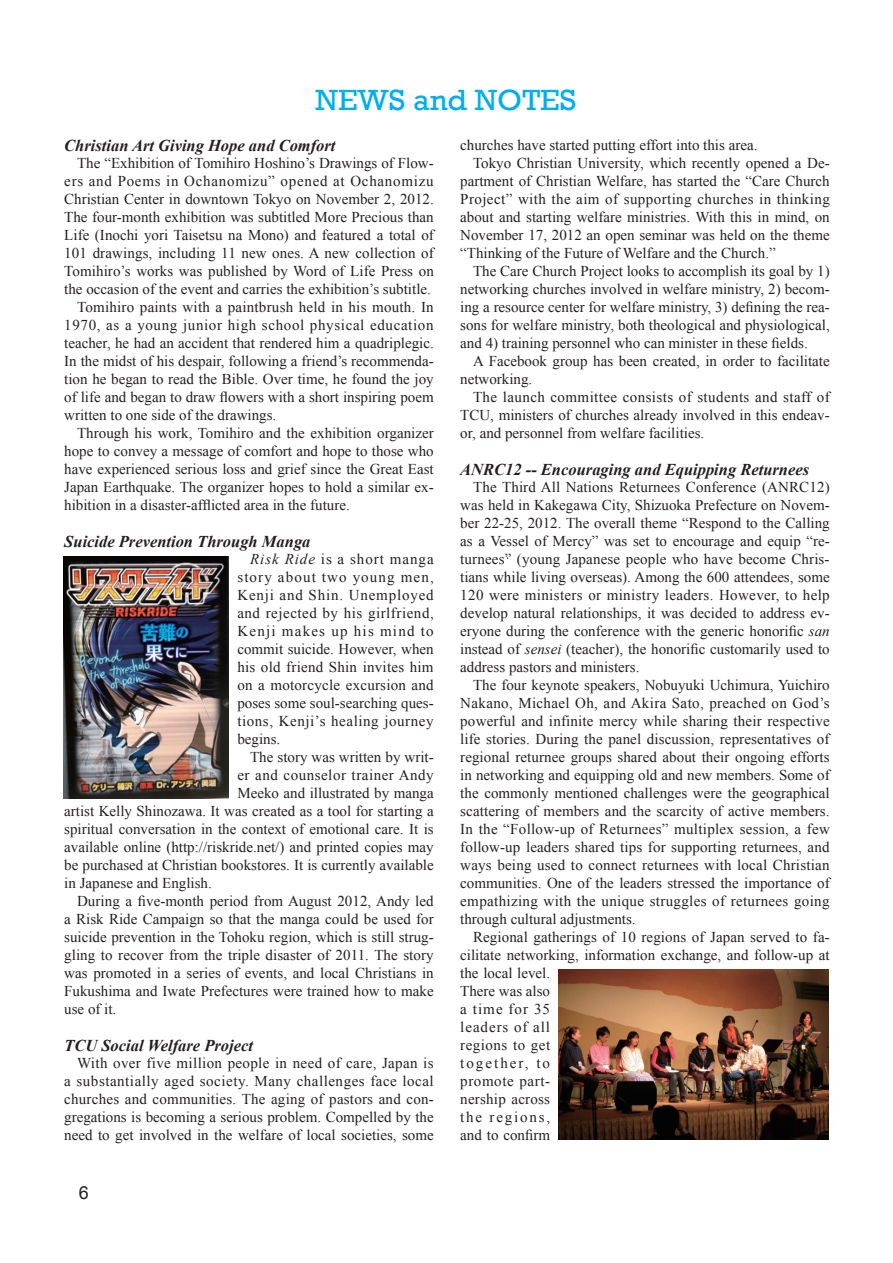
<style>
.page{position:relative;width:893px;height:1263px;background:#fff}
.page>*{position:absolute;margin:0;border:0;box-sizing:border-box;transform-origin:0 0}
.t1{font:30px "Rockwell";color:#00aeef;scale:1.04 1}
.t2{font:18px "Arial";color:#231f20}
.t3{font:italic 700 16.5px "Times New Roman";color:#231f20}
.t4{font:15px/18px "Times New Roman";color:#231f20;text-align:justify}
.t5{font:15px "Times New Roman";letter-spacing:.03em;color:#231f20}
.t6{font:15px "Times New Roman";letter-spacing:.045em;color:#231f20}
.t7{font:15px "Times New Roman";letter-spacing:.05em;color:#231f20}
.t8{font:15px "Times New Roman";letter-spacing:.035em;color:#231f20}
.s1{font-style:italic}
</style>
<div class="page">
<img style="left:63px;top:556px;width:166px;height:243px">
<img style="left:559px;top:969px;width:270px;height:170px">
<h1 class="t1" style="left:316px;top:83px;width:252px">NEWS and NOTES</h1>
<p class="t3" style="left:64px;top:134px;width:273px">Christian Art Giving Hope and Comfort</p>
<p class="t4" style="left:77px;top:153px;width:358px">The “Exhibition of Tomihiro Hoshino’s Drawings of Flow-</p>
<p class="t7" style="left:64px;top:170px;width:371px">ers and Poems in Ochanomizu” opened at Ochanomizu</p>
<p class="t4" style="left:64px;top:189px;width:371px">Christian Center in downtown Tokyo on November 2, 2012.</p>
<p class="t4" style="left:64px;top:207px;width:371px">The four-month exhibition was subtitled More Precious than</p>
<p class="t4" style="left:64px;top:225px;width:371px">Life (Inochi yori Taisetsu na Mono) and featured a total of</p>
<p class="t4" style="left:64px;top:243px;width:371px">101 drawings, including 11 new ones. A new collection of</p>
<p class="t4" style="left:64px;top:261px;width:371px">Tomihiro’s works was published by Word of Life Press on</p>
<p class="t4" style="left:64px;top:279px;width:368px">the occasion of the event and carries the exhibition’s subtitle.</p>
<p class="t4" style="left:77px;top:297px;width:358px">Tomihiro paints with a paintbrush held in his mouth. In</p>
<p class="t6" style="left:64px;top:314px;width:371px">1970, as a young junior high school physical education</p>
<p class="t4" style="left:64px;top:333px;width:371px">teacher, he had an accident that rendered him a quadriplegic.</p>
<p class="t4" style="left:64px;top:351px;width:371px">In the midst of his despair, following a friend’s recommenda-</p>
<p class="t4" style="left:64px;top:369px;width:371px">tion he began to read the Bible. Over time, he found the joy</p>
<p class="t4" style="left:64px;top:387px;width:371px">of life and began to draw flowers with a short inspiring poem</p>
<p class="t4" style="left:64px;top:405px;width:214px">written to one side of the drawings.</p>
<p class="t4" style="left:77px;top:423px;width:358px">Through his work, Tomihiro and the exhibition organizer</p>
<p class="t4" style="left:64px;top:441px;width:371px">hope to convey a message of comfort and hope to those who</p>
<p class="t4" style="left:64px;top:459px;width:371px">have experienced serious loss and grief since the Great East</p>
<p class="t4" style="left:64px;top:477px;width:371px">Japan Earthquake. The organizer hopes to hold a similar ex-</p>
<p class="t4" style="left:64px;top:495px;width:287px">hibition in a disaster-afflicted area in the future.</p>
<p class="t3" style="left:64px;top:530px;width:248px">Suicide Prevention Through Manga</p>
<p class="t4" style="left:237px;top:549px;width:198px;text-indent:13px"><span class="s1">Risk Ride</span> is a short manga story about two young men, Kenji and Shin. Unemployed and rejected by his girlfriend, Kenji makes up his mind to commit suicide. However, when his old friend Shin invites him on a motorcycle excursion and poses some soul-searching ques&shy;tions, Kenji’s healing journey begins.</p>
<p class="t4" style="left:250px;top:747px;width:185px">The story was written by writ-</p>
<p class="t8" style="left:237px;top:764px;width:198px">er and counselor trainer Andy</p>
<p class="t4" style="left:237px;top:783px;width:198px">Meeko and illustrated by manga</p>
<p class="t4" style="left:64px;top:801px;width:371px">artist Kelly Shinozawa. It was created as a tool for starting a</p>
<p class="t4" style="left:64px;top:819px;width:371px">spiritual conversation in the context of emotional care. It is</p>
<p class="t4" style="left:64px;top:837px;width:371px">available online (http://riskride.net/) and printed copies may</p>
<p class="t4" style="left:64px;top:855px;width:371px">be purchased at Christian bookstores. It is currently available</p>
<p class="t4" style="left:64px;top:873px;width:149px">in Japanese and English.</p>
<p class="t4" style="left:77px;top:891px;width:358px">During a five-month period from August 2012, Andy led</p>
<p class="t4" style="left:64px;top:909px;width:371px">a Risk Ride Campaign so that the manga could be used for</p>
<p class="t4" style="left:64px;top:927px;width:371px">suicide prevention in the Tohoku region, which is still strug-</p>
<p class="t4" style="left:64px;top:945px;width:371px">gling to recover from the triple disaster of 2011. The story</p>
<p class="t4" style="left:64px;top:963px;width:371px">was promoted in a series of events, and local Christians in</p>
<p class="t4" style="left:64px;top:981px;width:371px">Fukushima and Iwate Prefectures were trained how to make</p>
<p class="t4" style="left:64px;top:999px;width:54px">use of it.</p>
<p class="t3" style="left:64px;top:1034px;width:190px">TCU Social Welfare Project</p>
<p class="t4" style="left:64px;top:1053px;width:371px;text-indent:13px">With over five million people in need of care, Japan is a substantially aged society. Many challenges face local churches and communities. The aging of pastors and con&shy;gregations is becoming a serious problem. Compelled by the need to get involved in the welfare of local societies, some</p>
<p class="t2" style="left:79px;top:1180px;width:12px">6</p>
<p class="t4" style="left:460px;top:135px;width:299px">churches have started putting effort into this area.</p>
<p class="t4" style="left:473px;top:153px;width:358px">Tokyo Christian University, which recently opened a De-</p>
<p class="t4" style="left:460px;top:171px;width:371px">partment of Christian Welfare, has started the “Care Church</p>
<p class="t5" style="left:460px;top:188px;width:371px">Project” with the aim of supporting churches in thinking</p>
<p class="t4" style="left:460px;top:207px;width:371px">about and starting welfare ministries. With this in mind, on</p>
<p class="t4" style="left:460px;top:225px;width:371px">November 17, 2012 an open seminar was held on the theme</p>
<p class="t4" style="left:460px;top:243px;width:317px">“Thinking of the Future of Welfare and the Church.”</p>
<p class="t4" style="left:473px;top:261px;width:358px">The Care Church Project looks to accomplish its goal by 1)</p>
<p class="t4" style="left:460px;top:279px;width:371px">networking churches involved in welfare ministry, 2) becom-</p>
<p class="t4" style="left:460px;top:297px;width:371px">ing a resource center for welfare ministry, 3) defining the rea-</p>
<p class="t4" style="left:460px;top:315px;width:371px">sons for welfare ministry, both theological and physiological,</p>
<p class="t4" style="left:460px;top:333px;width:349px">and 4) training personnel who can minister in these fields.</p>
<p class="t4" style="left:473px;top:351px;width:358px">A Facebook group has been created, in order to facilitate</p>
<p class="t4" style="left:460px;top:369px;width:74px">networking.</p>
<p class="t5" style="left:473px;top:386px;width:358px">The launch committee consists of students and staff of</p>
<p class="t4" style="left:460px;top:405px;width:371px">TCU, ministers of churches already involved in this endeav-</p>
<p class="t4" style="left:460px;top:423px;width:245px">or, and personnel from welfare facilities.</p>
<p class="t3" style="left:460px;top:458px;width:350px">ANRC12 -- Encouraging and Equipping Returnees</p>
<p class="t4" style="left:460px;top:477px;width:371px;text-indent:13px">The Third All Nations Returnees Conference (ANRC12) was held in Kakegawa City, Shizuoka Prefecture on Novem&shy;ber 22-25, 2012. The overall theme “Respond to the Calling as a Vessel of Mercy” was set to encourage and equip “re&shy;turnees” (young Japanese people who have become Chris&shy;tians while living overseas). Among the 600 attendees, some 120 were ministers or ministry leaders. However, to help develop natural relationships, it was decided to address ev&shy;eryone during the conference with the generic honorific <span class="s1">san </span>instead of <span class="s1">sensei</span> (teacher), the honorific customarily used to address pastors and ministers.</p>
<p class="t4" style="left:460px;top:675px;width:371px;text-indent:13px">The four keynote speakers, Nobuyuki Uchimura, Yuichiro Nakano, Michael Oh, and Akira Sato, preached on God’s powerful and infinite mercy while sharing their respective life stories. During the panel discussion, representatives of regional returnee groups shared about their ongoing efforts in networking and equipping old and new members. Some of the commonly mentioned challenges were the geographical scattering of members and the scarcity of active members.<br>In the “Follow-up of Returnees” multiplex session, a few follow-up leaders shared tips for supporting returnees, and ways being used to connect returnees with local Christian communities. One of the leaders stressed the importance of empathizing with the unique struggles of returnees going through cultural adjustments.</p>
<p class="t4" style="left:460px;top:927px;width:371px;text-align:left;text-indent:13px">Regional gatherings of 10 regions of Japan served to fa&shy;cilitate networking, information exchange, and follow-up at the local level.<br>There was also<br>a time for 35<br>leaders of all<br>regions to get<br>together, to<br>promote part-<br>nership across<br>the regions,<br>and to confirm</p>
</div>
